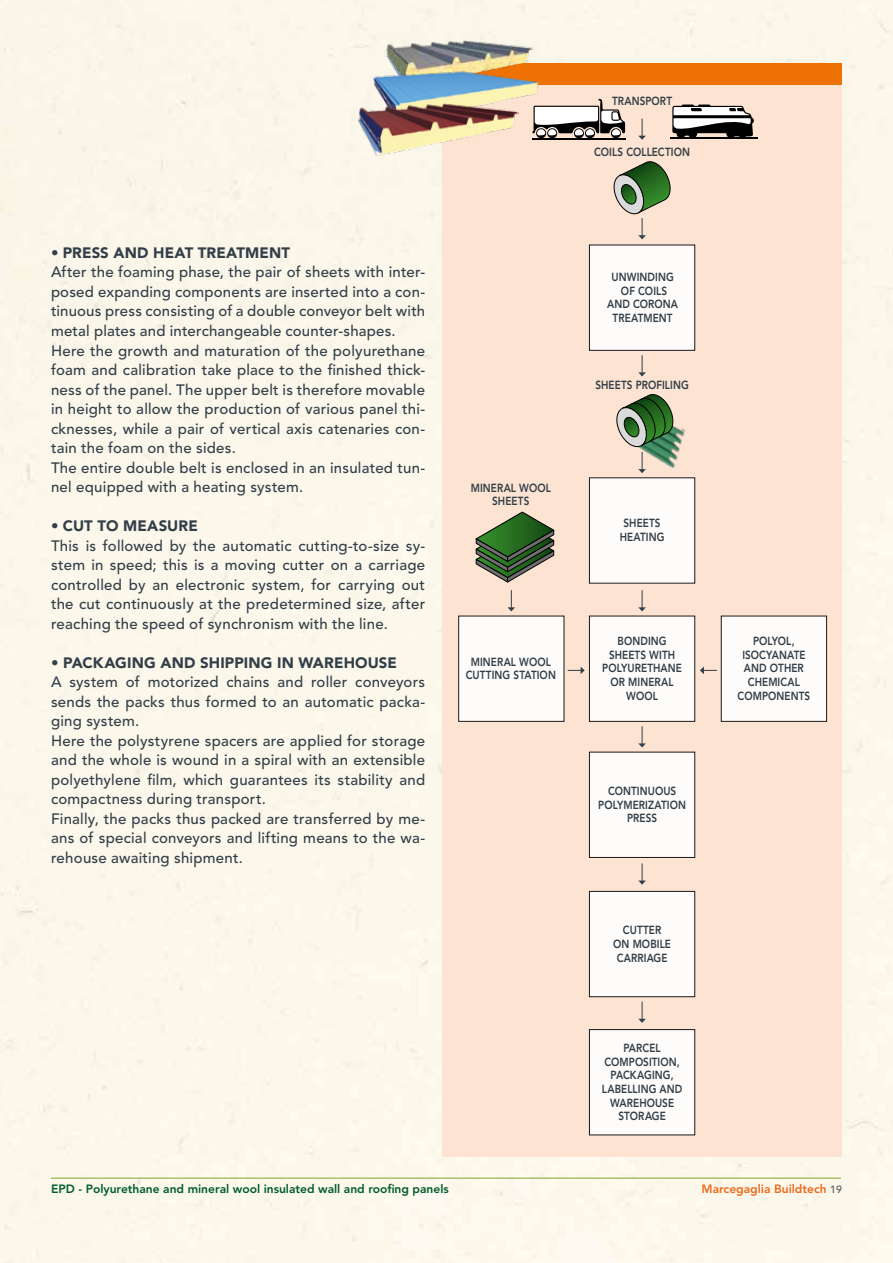
<style>
.page{position:relative;width:893px;height:1263px;background:#fbf7eb}
.page>*{position:absolute;margin:0;border:0;box-sizing:border-box;transform-origin:0 0}
.t1{font:500 15px/19.5px "Avenir LT Std";letter-spacing:.015em;color:#323e48}
.t2{font:800 12px "Avenir LT Std";color:#005c2a}
.t3{font:800 12px "Avenir LT Std";color:#ec691c}
.t4{font:800 11.7px/13.6px "Avenir LT Std";letter-spacing:.01em;color:#323e48;text-align:center;scale:.85 1}
.s1{font-weight:400}
.s2{font-weight:900}
.s3{font-weight:500;font-size:10.5px;color:#575756}
</style>
<div class="page">
<div style="left:442px;top:83px;width:400px;height:1074px;background:#fde4d2"></div>
<div style="left:442px;top:64px;width:400px;height:21px;background:#ee7203"></div>
<svg style="left:475px;top:511px;width:80px;height:72px"></svg>
<img style="left:385px;top:39px;width:147px;height:29px">
<img style="left:372px;top:68px;width:167px;height:47px">
<img style="left:356px;top:102px;width:162px;height:55px">
<hr style="left:51px;top:1178px;width:790px;height:1px;background:#80a82b">
<div style="left:589px;top:245px;width:106px;height:105px;background:#fff"></div>
<div style="left:589px;top:616px;width:106px;height:105px;background:#fff"></div>
<div style="left:589px;top:615px;width:106px;height:107px;border:1px solid #000"></div>
<div style="left:589px;top:478px;width:106px;height:105px;background:#fff"></div>
<div style="left:459px;top:616px;width:105px;height:105px;background:#fff"></div>
<div style="left:721px;top:616px;width:106px;height:105px;background:#fff"></div>
<div style="left:721px;top:615px;width:106px;height:107px;border:1px solid #000"></div>
<div style="left:589px;top:752px;width:106px;height:105px;background:#fff"></div>
<div style="left:589px;top:752px;width:106px;height:106px;border:1px solid #000"></div>
<div style="left:589px;top:1029px;width:106px;height:106px;background:#fff"></div>
<div style="left:589px;top:1029px;width:106px;height:106px;border:1px solid #000"></div>
<div style="left:589px;top:891px;width:106px;height:106px;background:#fff"></div>
<div style="left:589px;top:891px;width:106px;height:106px;border:1px solid #000"></div>
<svg style="left:568px;top:666px;width:17px;height:8px"></svg>
<svg style="left:700px;top:666px;width:17px;height:8px"></svg>
<svg style="left:638px;top:119px;width:8px;height:21px"></svg>
<svg style="left:638px;top:590px;width:8px;height:21px"></svg>
<svg style="left:507px;top:590px;width:8px;height:21px"></svg>
<svg style="left:638px;top:355px;width:8px;height:21px"></svg>
<svg style="left:638px;top:726px;width:8px;height:21px"></svg>
<svg style="left:638px;top:1001px;width:8px;height:22px"></svg>
<svg style="left:638px;top:863px;width:8px;height:22px"></svg>
<svg style="left:585px;top:128px;width:10px;height:10px"></svg>
<svg style="left:574px;top:128px;width:10px;height:10px"></svg>
<svg style="left:547px;top:128px;width:10px;height:10px"></svg>
<svg style="left:536px;top:128px;width:10px;height:10px"></svg>
<svg style="left:611px;top:128px;width:10px;height:10px"></svg>
<svg style="left:533px;top:99px;width:92px;height:36px"></svg>
<hr style="left:533px;top:138px;width:93px;height:2px;background:#000">
<svg style="left:672px;top:105px;width:82px;height:32px;background:#827e7c"></svg>
<hr style="left:670px;top:137px;width:88px;height:2px;background:#000">
<svg style="left:613px;top:161px;width:58px;height:78px"></svg>
<img style="left:675px;top:427px;width:11px;height:39px">
<svg style="left:616px;top:394px;width:59px;height:79px"></svg>
<p class="t4" style="left:612px;top:94px;width:72px">TRANSPORT</p>
<p class="t1" style="left:51px;top:243px;width:376px"><span class="s1">•</span> <span class="s2">PRESS AND HEAT TREATMENT<br></span>After the foaming phase, the pair of sheets with inter&shy;posed expanding components are inserted into a con&shy;tinuous press consisting of a double conveyor belt with metal plates and interchangeable counter-shapes.<br>Here the growth and maturation of the polyurethane foam and calibration take place to the finished thick&shy;ness of the panel. The upper belt is therefore movable in height to allow the production of various panel thi&shy;cknesses, while a pair of vertical axis catenaries con&shy;tain the foam on the sides.<br>The entire double belt is enclosed in an insulated tun&shy;nel equipped with a heating system.</p>
<p class="t1" style="left:51px;top:516px;width:376px"><span class="s1">•</span> <span class="s2">CUT TO MEASURE<br></span>This is followed by the automatic cutting-to-size sy&shy;stem in speed; this is a moving cutter on a carriage controlled by an electronic system, for carrying out the cut continuously at the predetermined size, after reaching the speed of synchronism with the line.</p>
<p class="t1" style="left:51px;top:653px;width:376px"><span class="s1">•</span> <span class="s2">PACKAGING AND SHIPPING IN WAREHOUSE<br></span>A system of motorized chains and roller conveyors sends the packs thus formed to an automatic packa&shy;ging system.<br>Here the polystyrene spacers are applied for storage and the whole is wound in a spiral with an extensible polyethylene film, which guarantees its stability and compactness during transport.<br>Finally, the packs thus packed are transferred by me&shy;ans of special conveyors and lifting means to the wa&shy;rehouse awaiting shipment.</p>
<p class="t4" style="left:594px;top:145px;width:114px">COILS COLLECTION</p>
<p class="t4" style="left:471px;top:481px;width:96px">MINERAL WOOL<br>SHEETS</p>
<p class="t4" style="left:466px;top:655px;width:108px">MINERAL WOOL<br>CUTTING STATION</p>
<p class="t4" style="left:607px;top:270px;width:85px">UNWINDING<br>OF COILS<br>AND CORONA<br>TREATMENT</p>
<p class="t4" style="left:595px;top:379px;width:111px">SHEETS PROFILING</p>
<p class="t4" style="left:620px;top:517px;width:54px">SHEETS<br>HEATING</p>
<p class="t4" style="left:602px;top:634px;width:95px">BONDING<br>SHEETS WITH<br>POLYURETHANE<br>OR MINERAL<br>WOOL</p>
<p class="t4" style="left:598px;top:784px;width:105px">CONTINUOUS<br>POLYMERIZATION<br>PRESS</p>
<p class="t4" style="left:613px;top:923px;width:69px">CUTTER<br>ON MOBILE<br>CARRIAGE</p>
<p class="t4" style="left:602px;top:1041px;width:96px">PARCEL<br>COMPOSITION,<br>PACKAGING,<br>LABELLING AND<br>WAREHOUSE<br>STORAGE</p>
<p class="t4" style="left:738px;top:634px;width:87px">POLYOL,<br>ISOCYANATE<br>AND OTHER<br>CHEMICAL<br>COMPONENTS</p>
<p class="t2" style="left:51px;top:1182px;width:399px">EPD - Polyurethane and mineral wool insulated wall and roofing panels</p>
<p class="t3" style="left:701px;top:1182px;width:142px">Marcegaglia Buildtech <span class="s3">19</span></p>
</div>
